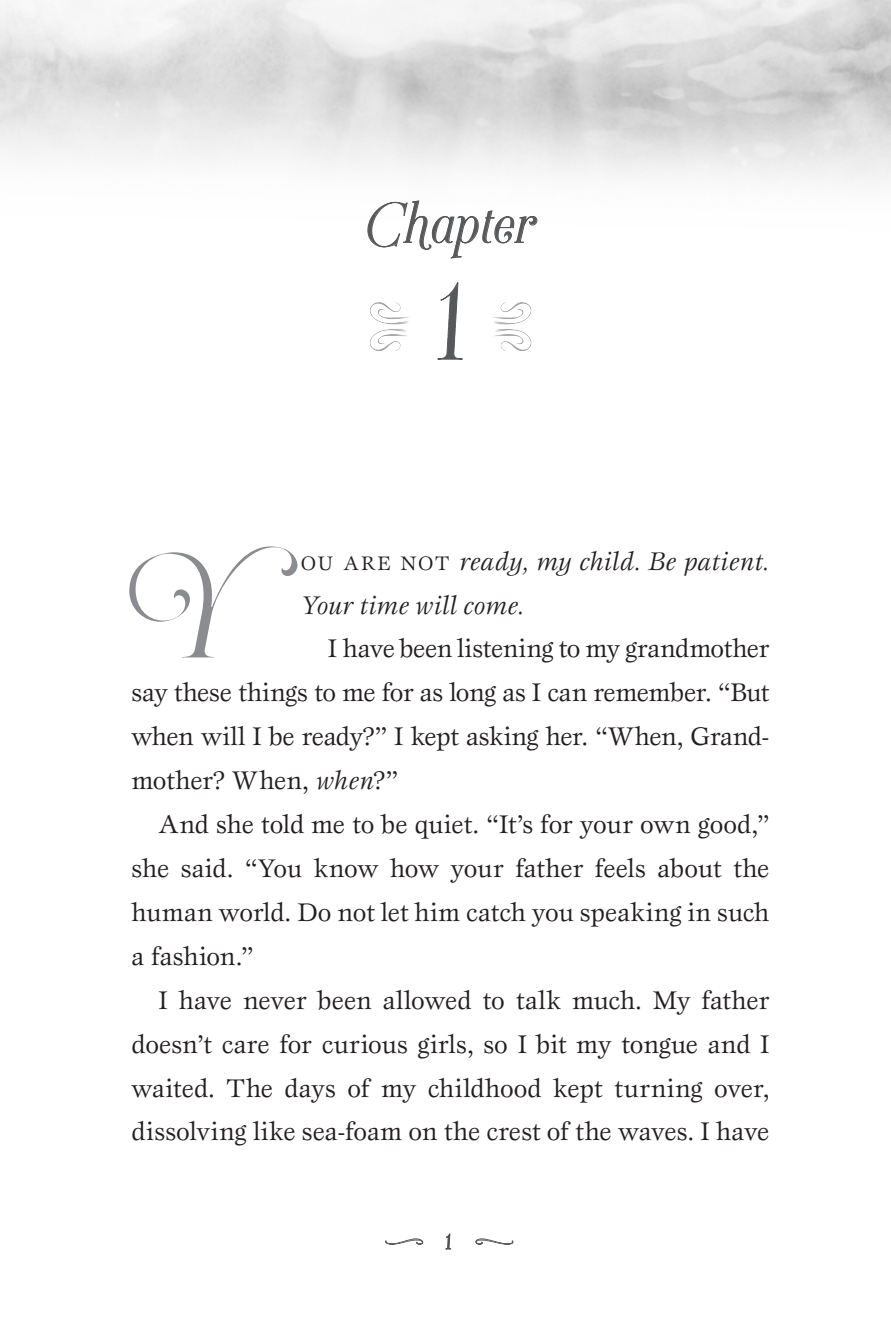
<style>
.page{position:relative;width:891px;height:1337px;background:#fff}
.page>*{position:absolute;margin:0;border:0;box-sizing:border-box;transform-origin:0 0}
.t1{font:117.23px "Heroe Pro";color:#8a8c8f}
.t2{font:italic 85.5px "Heroe Pro";color:#57585a}
.t3{font:45px "Heroe Pro";letter-spacing:.06em;color:#57585a}
.t4{font:26.55px/43.9px "Esprit Std";letter-spacing:-.01em;color:#231f20;text-align:justify}
.t5{font:italic 26.55px/43.9px "Esprit Std";color:#231f20}
.t6{font:italic 22.5px "Type Embellishments Two";color:#8a8c8f}
.s1{font-style:normal;font-size:20.25px}
.s2{font-style:italic}
.s3{font-family:"Heroe Pro";font-size:16.88px;color:#4b4c4d}
</style>
<div class="page">
<svg style="left:385px;top:1238px;width:38px;height:6px"></svg>
<svg style="left:445px;top:1233px;width:6px;height:17px"></svg>
<svg style="left:476px;top:1238px;width:37px;height:6px"></svg>
<svg style="left:367px;top:200px;width:170px;height:59px"></svg>
<img style="left:519px;top:330px;width:13px;height:21px">
<img style="left:519px;top:318px;width:9px;height:5px">
<img style="left:519px;top:302px;width:13px;height:16px">
<img style="left:370px;top:330px;width:13px;height:21px">
<img style="left:374px;top:318px;width:9px;height:5px">
<img style="left:370px;top:302px;width:13px;height:16px">
<svg style="left:383px;top:282px;width:136px;height:78px"></svg>
<h3 class="t3" style="left:367px;top:199px;width:169px">Chapter</h3>
<h2 class="t2" style="left:441px;top:277px;width:28px">1</h2>
<h1 class="t1" style="left:123px;top:544px;width:183px">Y</h1>
<p class="t5" style="left:301px;top:541px;width:470px"><span class="s1">OU ARE NOT</span> ready, my child. Be patient.<br>Your time will come.</p>
<p class="t4" style="left:132px;top:628px;width:639px;text-indent:196px">I have been listening to my grandmother say these things to me for as long as I can remember. “But when will I be ready?” I kept asking her. “When, Grand&shy;mother? When, <span class="s2">when</span>?”</p>
<p class="t4" style="left:132px;top:804px;width:639px;text-indent:27px">And she told me to be quiet. “It’s for your own good,” she said. “You know how your father feels about the human world. Do not let him catch you speaking in such a fashion.”</p>
<p class="t4" style="left:132px;top:980px;width:639px;text-indent:27px">I have never been allowed to talk much. My father doesn’t care for curious girls, so I bit my tongue and I waited. The days of my childhood kept turning over, dissolving like sea-foam on the crest of the waves. I have</p>
<p class="t6" style="left:386px;top:1232px;width:133px">=<span class="s3">1</span> &lt;</p>
</div>
